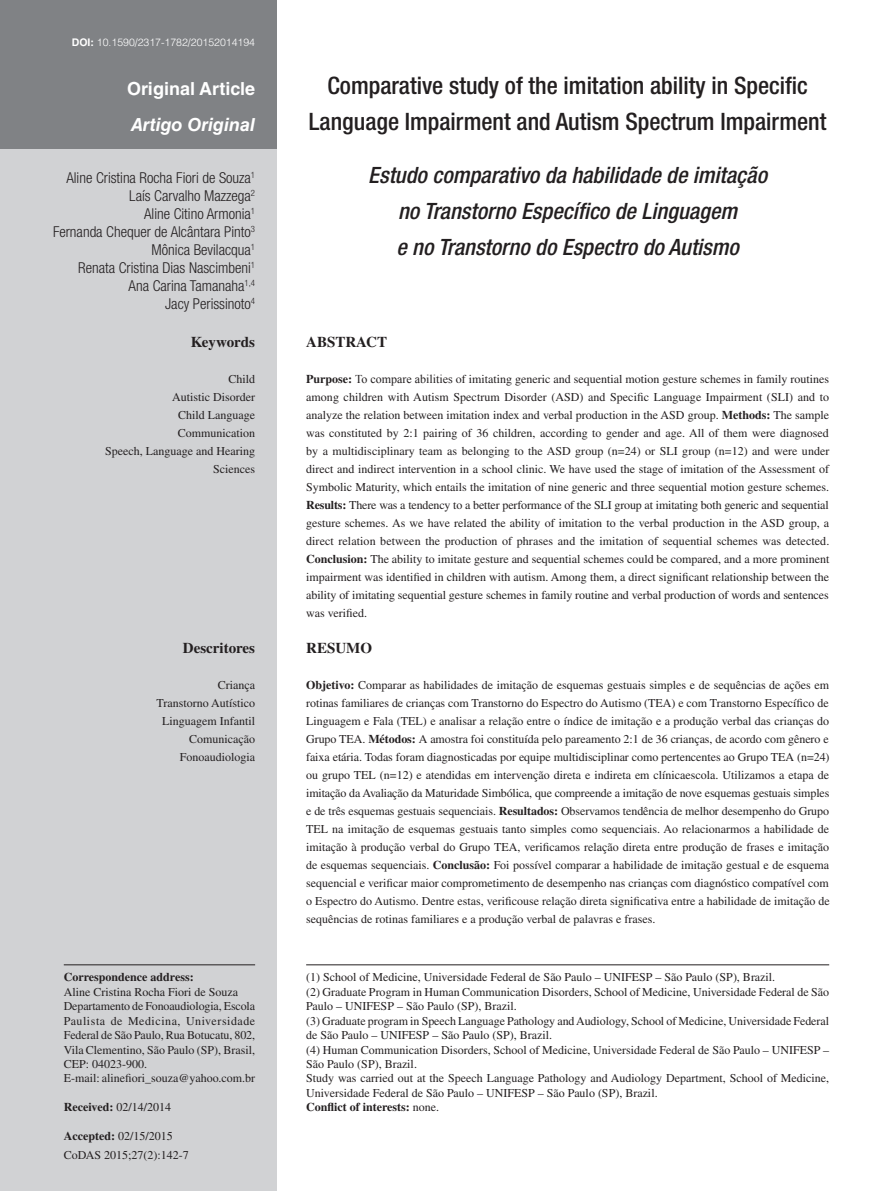
<style>
.page{position:relative;width:893px;height:1191px;background:#fff}
.page>*{position:absolute;margin:0;border:0;box-sizing:border-box;transform-origin:0 0}
.t1{font:500 condensed 24px/36px "Helvetica Neue LT Std";color:#231f20;text-align:center}
.t2{font:italic 500 condensed 22.5px/36px "Helvetica Neue LT Std";color:#231f20;text-align:center}
.t3{font:700 18px "Helvetica LT Std";color:#fff}
.t4{font:italic 700 18px "Helvetica LT Std";color:#fff}
.t5{font:300 condensed 15px/18px "Helvetica Neue LT Std";color:#231f20;text-align:right}
.t6{font:700 15px "Times LT Std";color:#231f20}
.t7{font:12px/18px "Times LT Std";color:#231f20;text-align:right}
.t8{font:700 12px "Times LT Std";color:#231f20}
.t9{font:300 10.5px "Helvetica LT Std";color:#fff}
.s1{font-weight:700}
.s2{font-family:"Times New Roman"}
</style>
<div class="page">
<div style="left:0;top:0;width:276px;height:1191px;background:#d1d2d4"></div>
<div style="left:0;top:0;width:276px;height:149px;background:#808285"></div>
<hr style="left:64px;top:964px;width:191px;height:1px;background:#231f20">
<hr style="left:306px;top:964px;width:523px;height:1px;background:#231f20">
<p class="t9" style="left:72px;top:36px;width:185px"><span class="s1">DOI:</span> 10.1590/2317-1782/20152014194</p>
<h3 class="t3" style="left:127px;top:77px;width:129px">Original Article</h3>
<h3 class="t4" style="left:131px;top:113px;width:126px">Artigo Original</h3>
<p class="t5" style="left:53px;top:169px;width:204px">Aline Cristina Rocha Fiori de Souza<sup>1<br></sup>Laís Carvalho Mazzega<sup>2<br></sup>Aline Citino Armonia<sup>1<br></sup>Fernanda Chequer de Alcântara Pinto<sup>3<br></sup>Mônica Bevilacqua<sup>1<br></sup>Renata Cristina Dias Nascimbeni<sup>1<br></sup>Ana Carina Tamanaha<sup>1,4<br></sup>Jacy Perissinoto<sup>4</sup></p>
<p class="t6" style="left:191px;top:333px;width:66px">Keywords</p>
<p class="t7" style="left:105px;top:369px;width:151px">Child<br>Autistic Disorder<br>Child Language<br>Communication<br>Speech, Language and Hearing<br>Sciences</p>
<p class="t6" style="left:183px;top:639px;width:74px">Descritores</p>
<p class="t7" style="left:157px;top:675px;width:100px">Criança<br>Transtorno Autístico<br>Linguagem Infantil<br>Comunicação<br>Fonoaudiologia</p>
<p class="t8" style="left:64px;top:970px;width:131px">Correspondence address:</p>
<p class="t7" style="left:64px;top:984px;width:193px;line-height:14.4px;text-align:left">Aline Cristina Rocha Fiori de Souza Departamento de Fonoaudiologia, Escola Paulista de Medicina, Universidade Federal de São Paulo, Rua Botucatu, 802, Vila Clementino, São Paulo (SP), Brasil, CEP: 04023‑900.<br>E-mail: alinefiori_souza@yahoo.com.br</p>
<p class="t7" style="left:64px;top:1098px;width:109px"><span class="s1">Received:</span> 02/14/2014</p>
<p class="t7" style="left:64px;top:1126px;width:110px"><span class="s1">Accepted:</span> 02/15/2015</p>
<p class="t7" style="left:64px;top:1146px;width:127px">CoDAS 2015;27(2):142-7</p>
<h1 class="t1" style="left:309px;top:67px;width:519px">Comparative study of the imitation ability in Specific<br>Language Impairment and Autism Spectrum Impairment</h1>
<h2 class="t2" style="left:368px;top:157px;width:400px">Estudo comparativo da habilidade de imitação no Transtorno Específico de Linguagem<br>e no Transtorno do Espectro do Autismo</h2>
<p class="t6" style="left:306px;top:333px;width:82px">ABSTRACT</p>
<p class="t7" style="left:306px;top:369px;width:525px;text-align:justify"><span class="s1">Purpose:</span> <span class="s2">To compare abilities</span> of imitating generic and sequential motion gesture schemes in family routines among children with Autism Spectrum Disorder (ASD) and Specific Language Impairment (SLI) and to analyze the relation between imitation index and verbal production in the ASD group. <span class="s1">Methods:</span> The sample was constituted by 2:1 pairing of 36 children, according to gender and age. All of them were diagnosed by a multidisciplinary team as belonging to the ASD group (n=24) or SLI group (n=12) and were under direct and indirect intervention in a school clinic. We have used the stage of imitation of the Assessment of Symbolic Maturity, which entails the imitation of nine generic and three sequential motion gesture schemes.<br><span class="s1">Results:</span> There was a tendency to a better performance of the SLI group at imitating both generic and sequential gesture schemes. As we have related the ability of imitation to the verbal production in the ASD group, a direct relation between the production of phrases and the imitation of sequential schemes was detected.<br><span class="s1">Conclusion:</span> The ability to imitate gesture and sequential schemes could be compared, and a more prominent impairment was identified in children with autism. Among them, a direct significant relationship between the ability of imitating sequential gesture schemes in family routine and verbal production of words and sentences was verified.</p>
<p class="t6" style="left:306px;top:639px;width:67px">RESUMO</p>
<p class="t7" style="left:306px;top:675px;width:525px;text-align:justify"><span class="s1">Objetivo:</span> Comparar as habilidades de imitação de esquemas gestuais simples e de sequências de ações em rotinas familiares de crianças com Transtorno do Espectro do Autismo (TEA) e com Transtorno Específico de Linguagem e Fala (TEL) e analisar a relação entre o índice de imitação e a produção verbal das crianças do Grupo TEA. <span class="s1">Métodos:</span> A amostra foi constituída pelo pareamento 2:1 de 36 crianças, de acordo com gênero e faixa etária. Todas foram diagnosticadas por equipe multidisciplinar como pertencentes ao Grupo TEA (n=24) ou grupo TEL (n=12) e atendidas em intervenção direta e indireta em clínicaescola. Utilizamos a etapa de imitação da Avaliação da Maturidade Simbólica, que compreende a imitação de nove esquemas gestuais simples e de três esquemas gestuais sequenciais. <span class="s1">Resultados:</span> Observamos tendência de melhor desempenho do Grupo TEL na imitação de esquemas gestuais tanto simples como sequenciais. Ao relacionarmos a habilidade de imitação à produção verbal do Grupo TEA, verificamos relação direta entre produção de frases e imitação de esquemas sequenciais. <span class="s1">Conclusão:</span> Foi possível comparar a habilidade de imitação gestual e de esquema sequencial e verificar maior comprometimento de desempenho nas crianças com diagnóstico compatível com o Espectro do Autismo. Dentre estas, verificouse relação direta significativa entre a habilidade de imitação de sequências de rotinas familiares e a produção verbal de palavras e frases.</p>
<p class="t7" style="left:306px;top:970px;width:525px;line-height:14.4px;text-align:left">(1) School of Medicine, Universidade Federal de São Paulo – UNIFESP – São Paulo (SP), Brazil.<br>(2) Graduate Program in Human Communication Disorders, School of Medicine, Universidade Federal de São Paulo – UNIFESP – São Paulo (SP), Brazil.<br>(3) Graduate program in Speech Language Pathology and Audiology, School of Medicine, Universidade Federal de São Paulo – UNIFESP – São Paulo (SP), Brazil.<br>(4) Human Communication Disorders, School of Medicine, Universidade Federal de São Paulo – UNIFESP – São Paulo (SP), Brazil.<br>Study was carried out at the Speech Language Pathology and Audiology Department, School of Medicine, Universidade Federal de São Paulo – UNIFESP – São Paulo (SP), Brazil.<br><span class="s1">Conflict of interests:</span> none.</p>
</div>
